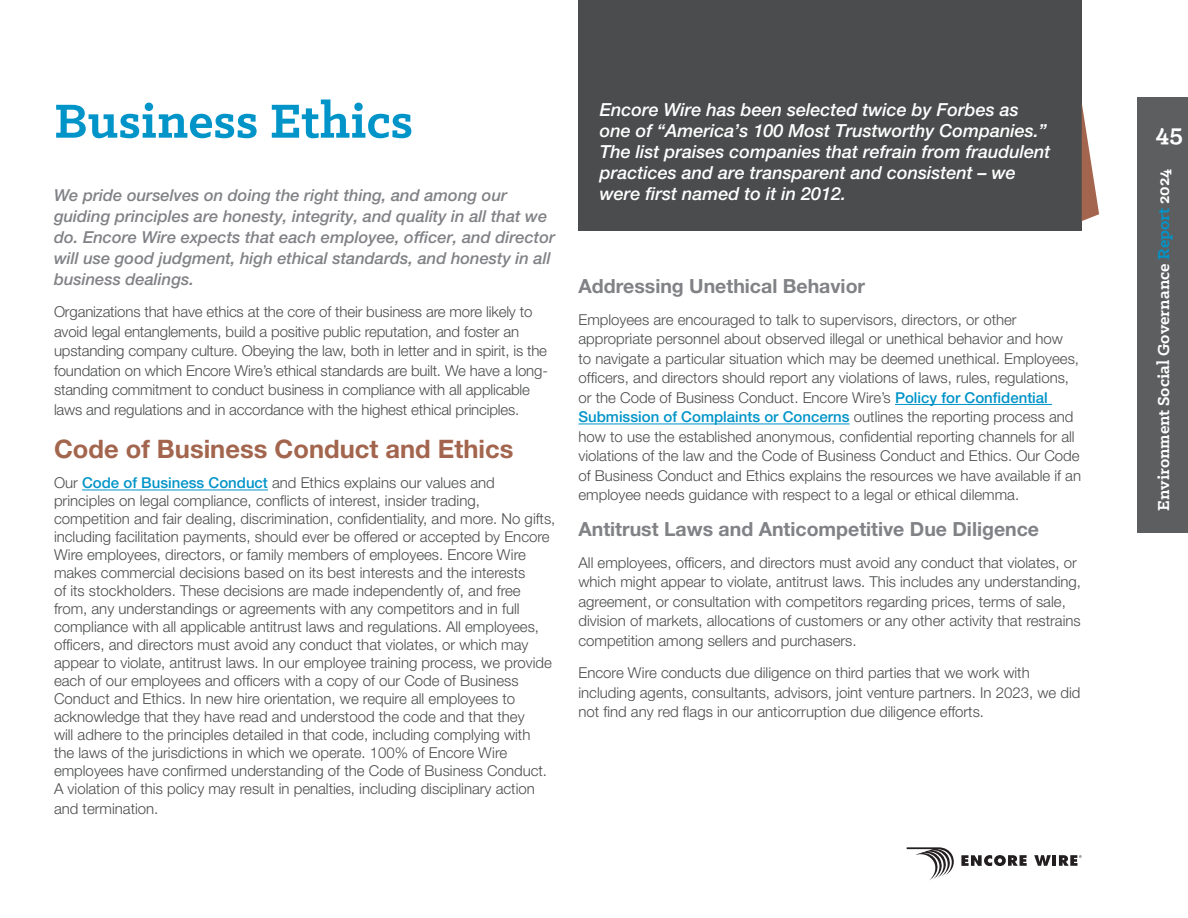
<style>
.page{position:relative;width:1188px;height:918px;background:#fff}
.page>*{position:absolute;margin:0;border:0;box-sizing:border-box;transform-origin:0 0}
.t1{font:700 54px "Klinic Slab";color:#0194c8}
.t2{font:700 26.55px "Klinic Slab";color:#fff}
.Body_Text{font:700 25.5px "Helvetica Neue LT Pro";color:#a3654d}
.t3{font:700 19.5px "Helvetica Neue LT Pro";color:#818286}
.Intro{font:italic 500 18px/21px "Helvetica Neue LT Pro";color:#fff}
.t4{font:700 18px "Klinic Slab";color:#fff}
.Intro-2{font:italic 500 16.5px/21px "Helvetica Neue LT Pro";color:#818286}
.Body_Text-2{font:300 15px/19.5px "Helvetica Neue LT Pro";color:#4b4c4d}
.s1{font-weight:500;color:#0194c8}
.s2{color:#0194c8}
</style>
<div class="page">
<hr style="left:82px;top:490px;width:186px;height:1px;background:#0194c8">
<hr style="left:895px;top:404px;width:157px;height:1px;background:#0194c8">
<hr style="left:578px;top:424px;width:272px;height:1px;background:#0194c8">
<div style="left:578px;top:0;width:504px;height:230px;background:#4b4c4d"></div>
<svg style="left:1082px;top:105px;width:17px;height:116px"></svg>
<div style="left:1137px;top:97px;width:51px;height:435px;background:#5d5e5f"></div>
<svg style="left:1034px;top:855px;width:48px;height:11px"></svg>
<svg style="left:907px;top:847px;width:120px;height:33px"></svg>
<h1 class="t1" style="left:54px;top:86px;width:360px">Business Ethics</h1>
<p class="Intro-2" style="left:54px;top:185px;width:503px">We pride ourselves on doing the right thing, and among our guiding principles are honesty, integrity, and quality in all that we do. Encore Wire expects that each employee, officer, and director will use good judgment, high ethical standards, and honesty in all business dealings.</p>
<p class="Body_Text-2" style="left:54px;top:302px;width:495px">Organizations that have ethics at the core of their business are more likely to avoid legal entanglements, build a positive public reputation, and foster an upstanding company culture. Obeying the law, both in letter and in spirit, is the foundation on which Encore Wire’s ethical standards are built. We have a long&shy;standing commitment to conduct business in compliance with all applicable laws and regulations and in accordance with the highest ethical principles.</p>
<p class="Body_Text" style="left:54px;top:433px;width:461px">Code of Business Conduct and Ethics</p>
<p class="Body_Text-2" style="left:54px;top:474px;width:503px;line-height:18px">Our <span class="s1">Code of Business Conduct</span> and Ethics explains our values and principles on legal compliance, conflicts of interest, insider trading, competition and fair dealing, discrimination, confidentiality, and more. No gifts, including facilitation payments, should ever be offered or accepted by Encore Wire employees, directors, or family members of employees. Encore Wire makes commercial decisions based on its best interests and the interests<br>of its stockholders. These decisions are made independently of, and free from, any understandings or agreements with any competitors and in full compliance with all applicable antitrust laws and regulations. All employees, officers, and directors must avoid any conduct that violates, or which may appear to violate, antitrust laws. In our employee training process, we provide each of our employees and officers with a copy of our Code of Business Conduct and Ethics. In new hire orientation, we require all employees to acknowledge that they have read and understood the code and that they<br>will adhere to the principles detailed in that code, including complying with<br>the laws of the jurisdictions in which we operate. 100% of Encore Wire employees have confirmed understanding of the Code of Business Conduct.<br>A violation of this policy may result in penalties, including disciplinary action</p>
<p class="Body_Text-2" style="left:54px;top:799px;width:106px">and termination.</p>
<p class="Intro" style="left:600px;top:99px;width:452px">Encore Wire has been selected twice by Forbes as one of “America’s 100 Most Trustworthy Companies.” The list praises companies that refrain from fraudulent practices and are transparent and consistent – we were first named to it in 2012.</p>
<h3 class="t3" style="left:578px;top:274px;width:288px">Addressing Unethical Behavior</h3>
<p class="Body_Text-2" style="left:578px;top:310px;width:504px">Employees are encouraged to talk to supervisors, directors, or other appropriate personnel about observed illegal or unethical behavior and how<br>to navigate a particular situation which may be deemed unethical. Employees, officers, and directors should report any violations of laws, rules, regulations, or the Code of Business Conduct. Encore Wire’s <span class="s1">Policy for Confidential Submission of Complaints or Concerns</span> outlines the reporting process and how to use the established anonymous, confidential reporting channels for all violations of the law and the Code of Business Conduct and Ethics. Our Code of Business Conduct and Ethics explains the resources we have available if an employee needs guidance with respect to a legal or ethical dilemma.</p>
<h3 class="t3" style="left:578px;top:517px;width:462px">Antitrust Laws and Anticompetitive Due Diligence</h3>
<p class="Body_Text-2" style="left:578px;top:553px;width:504px">All employees, officers, and directors must avoid any conduct that violates, or which might appear to violate, antitrust laws. This includes any understanding, agreement, or consultation with competitors regarding prices, terms of sale, division of markets, allocations of customers or any other activity that restrains competition among sellers and purchasers.</p>
<p class="Body_Text-2" style="left:578px;top:663px;width:504px">Encore Wire conducts due diligence on third parties that we work with including agents, consultants, advisors, joint venture partners. In 2023, we did not find any red flags in our anticorruption due diligence efforts.</p>
<h2 class="t2" style="left:1156px;top:115px;width:28px">45</h2>
<p class="t4" style="left:1152px;top:511px;width:343px;rotate:-90deg">Environment Social Governance <span class="s2">Report</span> 2024</p>
</div>
